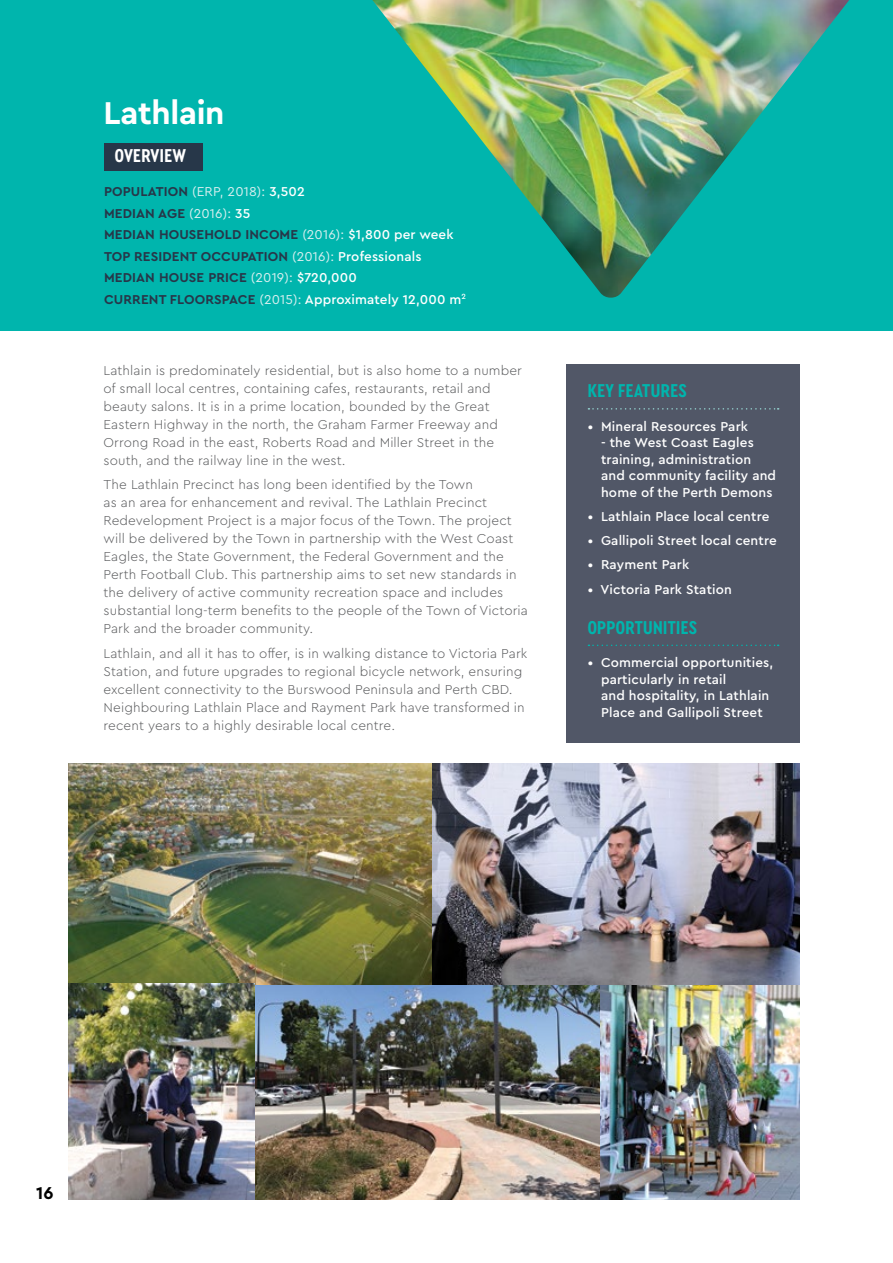
<style>
.page{position:relative;width:893px;height:1263px;background:#fff}
.page>*{position:absolute;margin:0;border:0;box-sizing:border-box;transform-origin:0 0}
.t1{font:700 33px "Cera Pro";letter-spacing:-.01em;color:#fff}
.t2{font:700 19.5px "Cera Condensed Pro";letter-spacing:.02em;color:#00b5ad}
.t3{font:700 19.5px "Cera Condensed Pro";letter-spacing:.02em;color:#fff}
.t4{font:700 18px "Cera Pro";color:#000}
.t5{font:300 13.5px/18px "Cera Pro";letter-spacing:.01em;color:#58595b}
.t6{font:500 13.5px/16.5px "Cera Pro";letter-spacing:.01em;color:#fff}
.t7{font:700 13.5px/21.6px "Cera Pro";letter-spacing:.01em;color:#273749}
.s1{font-weight:400;color:#d8efef}
.s2{font-weight:500;color:#fff}
</style>
<div class="page">
<div style="left:0;top:0;width:893px;height:330px;background:#00b5ad"></div>
<img style="left:372px;top:0;width:477px;height:298px">
<div style="left:566px;top:364px;width:233px;height:378px;background:#515767"></div>
<svg style="left:588px;top:408px;width:191px;height:2px"></svg>
<svg style="left:588px;top:645px;width:191px;height:1px"></svg>
<div style="left:104px;top:143px;width:98px;height:28px;background:#273749"></div>
<img style="left:254px;top:985px;width:347px;height:214px">
<img style="left:68px;top:764px;width:731px;height:221px">
<img style="left:601px;top:983px;width:198px;height:216px">
<img style="left:68px;top:983px;width:186px;height:216px">
<h1 class="t1" style="left:104px;top:91px;width:123px">Lathlain</h1>
<h2 class="t3" style="left:115px;top:143px;width:73px">OVERVIEW</h2>
<p class="t7" style="left:104px;top:180px;width:364px">POPULATION <span class="s1">(ERP, 2018):</span> <span class="s2">3,502<br></span>MEDIAN AGE <span class="s1">(2016):</span> <span class="s2">35<br></span>MEDIAN HOUSEHOLD INCOME <span class="s1">(2016):</span> <span class="s2">$1,800 per week </span>TOP RESIDENT OCCUPATION <span class="s1">(2016):</span> <span class="s2">Professionals </span>MEDIAN HOUSE PRICE <span class="s1">(2019):</span> <span class="s2">$720,000<br></span>CURRENT FLOORSPACE <span class="s1">(2015):</span> <span class="s2">Approximately 12,000 m</span><sup>2</sup></p>
<p class="t5" style="left:104px;top:361px;width:420px">Lathlain is predominately residential, but is also home to a number of small local centres, containing cafes, restaurants, retail and beauty salons. It is in a prime location, bounded by the Great Eastern Highway in the north, the Graham Farmer Freeway and Orrong Road in the east, Roberts Road and Miller Street in the south, and the railway line in the west.</p>
<p class="t5" style="left:104px;top:475px;width:426px">The Lathlain Precinct has long been identified by the Town<br>as an area for enhancement and revival. The Lathlain Precinct Redevelopment Project is a major focus of the Town. The project will be delivered by the Town in partnership with the West Coast Eagles, the State Government, the Federal Government and the Perth Football Club. This partnership aims to set new standards in the delivery of active community recreation space and includes substantial long-term benefits to the people of the Town of Victoria Park and the broader community.</p>
<p class="t5" style="left:104px;top:644px;width:425px">Lathlain, and all it has to offer, is in walking distance to Victoria Park Station, and future upgrades to regional bicycle network, ensuring excellent connectivity to the Burswood Peninsula and Perth CBD.<br>Neighbouring Lathlain Place and Rayment Park have transformed in recent years to a highly desirable local centre.</p>
<h2 class="t2" style="left:588px;top:378px;width:101px">KEY FEATURES</h2>
<p class="t6" style="left:588px;top:418px;width:162px">• Mineral Resources Park</p>
<p class="t6" style="left:601px;top:434px;width:177px">- the West Coast Eagles training, administration and community facility and home of the Perth Demons</p>
<p class="t6" style="left:588px;top:507px;width:183px">• Lathlain Place local centre</p>
<p class="t6" style="left:588px;top:531px;width:191px">• Gallipoli Street local centre</p>
<p class="t6" style="left:588px;top:555px;width:103px">• Rayment Park</p>
<p class="t6" style="left:588px;top:581px;width:146px">• Victoria Park Station</p>
<h2 class="t2" style="left:588px;top:614px;width:111px">OPPORTUNITIES</h2>
<p class="t6" style="left:601px;top:654px;width:174px;text-indent:-13px">• Commercial opportunities, particularly in retail<br>and hospitality, in Lathlain<br>Place and Gallipoli Street</p>
<h3 class="t4" style="left:36px;top:1181px;width:19px">16</h3>
</div>
